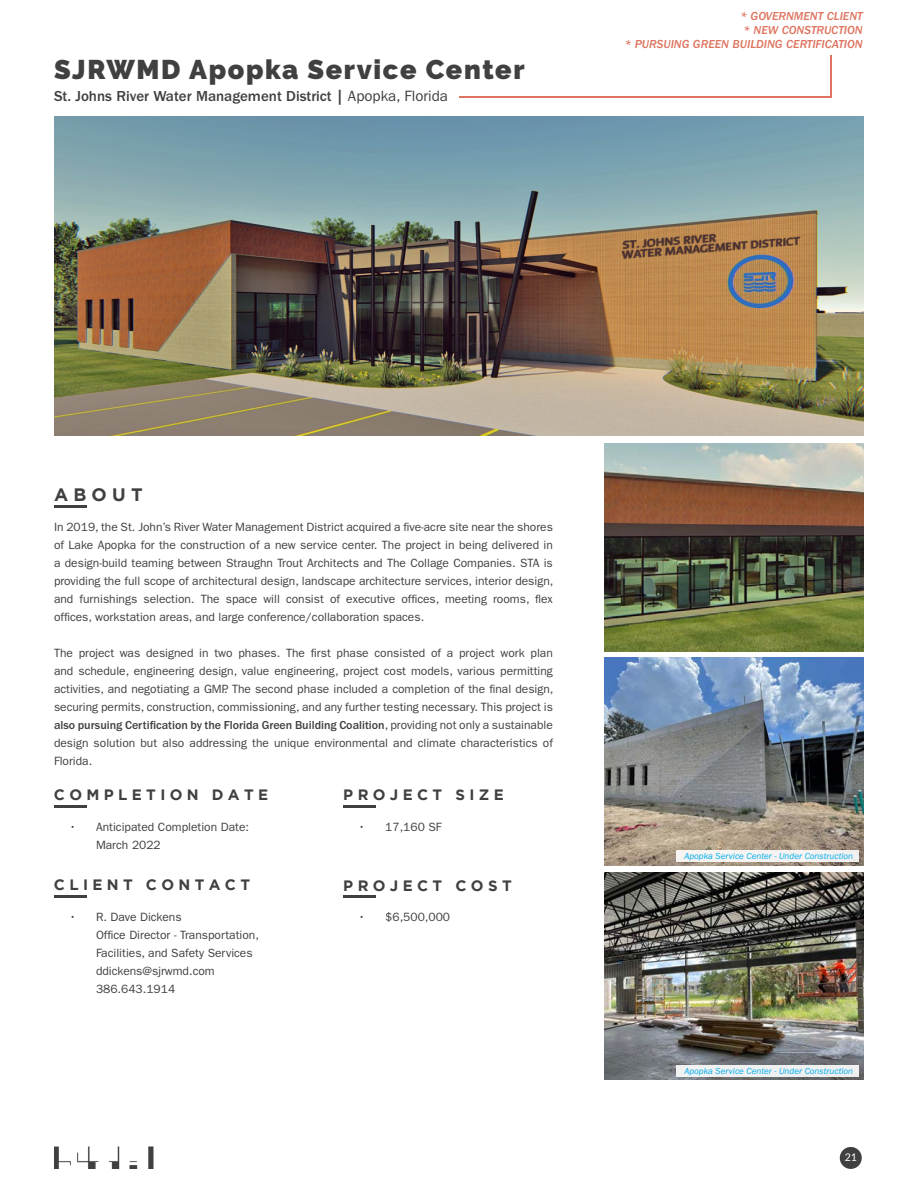
<style>
.page{position:relative;width:918px;height:1188px;background:#fff}
.page>*{position:absolute;margin:0;border:0;box-sizing:border-box;transform-origin:0 0}
.t1{font:900 27px "Raleway";letter-spacing:.06em;color:#404040}
.t2{font:700 18px "Gotham";letter-spacing:.29em;color:#404040}
.t3{font:500 15px "ITC Franklin Gothic Std";color:#404040}
.t4{font:700 15px "Gotham";letter-spacing:.29em;color:#404040}
.t5{font:12px/18px "ITC Franklin Gothic Std";color:#404040}
.t6{font:12px/14.4px "ITC Franklin Gothic Std Med It";color:#d2462a;text-align:right}
.t7{font:10.5px "Lato";color:#fff}
.t8{font:italic 9px "ITC Franklin Gothic Std";color:#00aeef}
.s1{font-weight:400}
.s2{font-weight:500}
</style>
<div class="page">
<div style="left:840px;top:1147px;width:22px;height:22px;background:#404040;border-radius:50%"></div>
<img style="left:54px;top:1147px;width:99px;height:22px">
<hr style="left:54px;top:805px;width:32px;height:3px;background:#404040">
<hr style="left:343px;top:805px;width:32px;height:3px;background:#404040">
<hr style="left:343px;top:895px;width:32px;height:3px;background:#404040">
<hr style="left:54px;top:895px;width:32px;height:3px;background:#404040">
<hr style="left:54px;top:505px;width:32px;height:3px;background:#404040">
<img style="left:605px;top:658px;width:259px;height:207px">
<img style="left:605px;top:444px;width:259px;height:207px">
<img style="left:605px;top:873px;width:259px;height:207px">
<img style="left:54px;top:117px;width:810px;height:318px">
<div style="left:676px;top:851px;width:183px;height:11px;background:#f5f3f1"></div>
<div style="left:676px;top:1065px;width:183px;height:11px;background:#eff0f0"></div>
<hr style="left:830px;top:56px;width:2px;height:42px;background:#d2462a">
<hr style="left:460px;top:97px;width:370px;height:1px;background:#d2462a">
<p class="t1" style="left:54px;top:54px;width:472px">SJRWMD Apopka Service Center</p>
<p class="t3" style="left:54px;top:88px;width:396px">St. Johns River Water Management District | <span class="s1">Apopka, Florida</span></p>
<p class="t6" style="left:625px;top:9px;width:240px">* GOVERNMENT CLIENT<br>* NEW CONSTRUCTION<br>* PURSUING GREEN BUILDING CERTIFICATION</p>
<p class="t2" style="left:54px;top:484px;width:90px">ABOUT</p>
<p class="t5" style="left:54px;top:518px;width:501px;text-align:justify">In 2019, the St. John’s River Water Management District acquired a five-acre site near the shores of Lake Apopka for the construction of a new service center. The project in being delivered in a design-build teaming between Straughn Trout Architects and The Collage Companies. STA is providing the full scope of architectural design, landscape architecture services, interior design, and furnishings selection. The space will consist of executive offices, meeting rooms, flex offices, workstation areas, and large conference/collaboration spaces.</p>
<p class="t5" style="left:54px;top:644px;width:501px;text-align:justify">The project was designed in two phases. The first phase consisted of a project work plan and schedule, engineering design, value engineering, project cost models, various permitting activities, and negotiating a GMP. The second phase included a completion of the final design, securing permits, construction, commissioning, and any further testing necessary. This project is <span class="s2">also pursuing Certification by the Florida Green Building Coalition</span>, providing not only a sustainable design solution but also addressing the unique environmental and climate characteristics of Florida.</p>
<p class="t4" style="left:54px;top:786px;width:216px">COMPLETION DATE</p>
<p class="t4" style="left:343px;top:786px;width:162px">PROJECT SIZE</p>
<p class="t5" style="left:96px;top:818px;width:155px;text-indent:-27px">• Anticipated Completion Date:<br>March 2022</p>
<p class="t5" style="left:358px;top:818px;width:85px">• 17,160 SF</p>
<p class="t4" style="left:54px;top:877px;width:198px">CLIENT CONTACT</p>
<p class="t4" style="left:343px;top:877px;width:170px">PROJECT COST</p>
<p class="t5" style="left:69px;top:908px;width:114px">• R. Dave Dickens</p>
<p class="t5" style="left:358px;top:908px;width:93px">• $6,500,000</p>
<p class="t5" style="left:96px;top:926px;width:165px">Office Director - Transportation,<br>Facilities, and Safety Services ddickens@sjrwmd.com<br>386.643.1914</p>
<p class="t8" style="left:684px;top:851px;width:170px">Apopka Service Center - Under Construction</p>
<p class="t8" style="left:684px;top:1066px;width:170px">Apopka Service Center - Under Construction</p>
<p class="t7" style="left:845px;top:1152px;width:14px">21</p>
</div>
